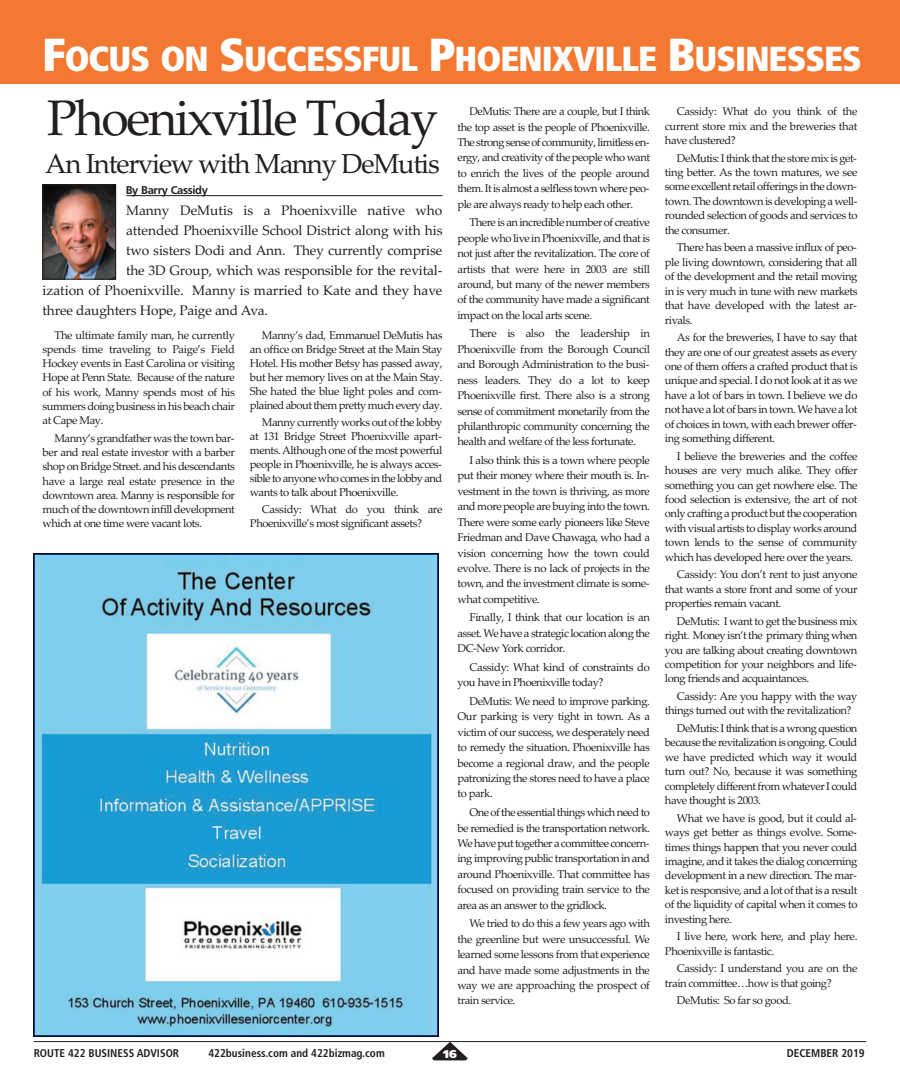
<style>
.page{position:relative;width:900px;height:1092px;background:#fff}
.page>*{position:absolute;margin:0;border:0;box-sizing:border-box;transform-origin:0 0}
.t1{font:50px "Palatino Linotype";letter-spacing:-.045em;color:#231f20}
.t2{font:900 condensed 34.75px "Frutiger";letter-spacing:-.03em;color:#fff}
.t3{font:27.5px "Palatino Linotype";letter-spacing:-.045em;color:#231f20}
.t4{font:13.75px "Palatino Linotype";letter-spacing:-.005em;color:#231f20}
.t5{font:11.25px/15.4px "Palatino Linotype";letter-spacing:-.04em;color:#231f20;text-align:justify}
.t6{font:700 condensed 11.25px "Frutiger";color:#231f20}
.t7{font:700 11.25px "Frutiger";letter-spacing:-.03em;color:#231f20}
.t8{font:900 11.25px "Frutiger";color:#fff}
.s1{font-size:46.25px}
</style>
<div class="page">
<hr style="left:126px;top:195px;width:316px;height:1px;background:#231f20">
<img style="left:44px;top:186px;width:70px;height:91px">
<div style="left:42px;top:184px;width:74px;height:95px;border:1px solid #231f20"></div>
<div style="left:0;top:0;width:900px;height:84px;background:#f37932"></div>
<hr style="left:34px;top:1041px;width:832px;height:1px;background:#231f20">
<svg style="left:432px;top:1041px;width:36px;height:19px"></svg>
<img style="left:34px;top:553px;width:405px;height:483px">
<h2 class="t2" style="left:42px;top:45px;width:821px"><span class="s1">F</span>OCUS ON <span class="s1">S</span>UCCESSFUL <span class="s1">P</span>HOENIXVILLE <span class="s1">B</span>USINESSES</h2>
<h1 class="t1" style="left:47px;top:89px;width:393px">Phoenixville Today</h1>
<h3 class="t3" style="left:45px;top:148px;width:396px">An Interview with Manny DeMutis</h3>
<p class="t7" style="left:126px;top:186px;width:84px">By Barry Cassidy</p>
<p class="t4" style="left:126px;top:202px;width:318px">Manny DeMutis is a Phoenixville native who</p>
<p class="t4" style="left:126px;top:222px;width:318px">attended Phoenixville School District along with his</p>
<p class="t4" style="left:126px;top:242px;width:318px">two sisters Dodi and Ann. They currently comprise</p>
<p class="t4" style="left:126px;top:262px;width:318px">the 3D Group, which was responsible for the revital-</p>
<p class="t4" style="left:43px;top:282px;width:401px">ization of Phoenixville. Manny is married to Kate and they have</p>
<p class="t4" style="left:43px;top:302px;width:227px">three daughters Hope, Paige and Ava.</p>
<p class="t5" style="left:42px;top:327px;width:194px;line-height:14.2px;text-indent:12px">The ultimate family man, he currently spends time traveling to Paige’s Field Hockey events in East Carolina or visiting Hope at Penn State. Because of the nature of his work, Manny spends most of his summers doing business in his beach chair at Cape May.</p>
<p class="t5" style="left:42px;top:430px;width:194px;line-height:14.2px;text-indent:12px">Manny’s grandfather was the town bar&shy;ber and real estate investor with a barber shop on Bridge Street. and his descendants have a large real estate presence in the downtown area. Manny is responsible for much of the downtown infill development which at one time were vacant lots.</p>
<p class="t5" style="left:250px;top:328px;width:194px;line-height:14px;text-indent:12px">Manny’s dad, Emmanuel DeMutis has an office on Bridge Street at the Main Stay Hotel. His mother Betsy has passed away, but her memory lives on at the Main Stay.<br>She hated the blue light poles and com&shy;plained about them pretty much every day.</p>
<p class="t5" style="left:250px;top:415px;width:194px;line-height:14px;text-indent:12px">Manny currently works out of the lobby at 131 Bridge Street Phoenixville apart&shy;ments.Although one of the most powerful people in Phoenixville, he is always acces&shy;sible to anyone who comes in the lobby and wants to talk about Phoenixville.</p>
<p class="t5" style="left:250px;top:502px;width:194px;line-height:14px;text-indent:12px">Cassidy: What do you think are<br>Phoenixville’s most significant assets?</p>
<p class="t5" style="left:458px;top:104px;width:194px;text-indent:12px">DeMutis: There are a couple, but I think the top asset is the people of Phoenixville.<br>The strong sense of community, limitless en&shy;ergy, and creativity of the people who want to enrich the lives of the people around them. It is almost a selfless town where peo&shy;ple are always ready to help each other.</p>
<p class="t5" style="left:457px;top:215px;width:194px;text-indent:12px">There is an incredible number of creative people who live in Phoenixville, and that is not just after the revitalization. The core of artists that were here in 2003 are still around, but many of the newer members of the community have made a significant impact on the local arts scene.</p>
<p class="t5" style="left:457px;top:326px;width:194px;text-indent:12px">There is also the leadership in Phoenixville from the Borough Council and Borough Administration to the busi&shy;ness leaders. They do a lot to keep Phoenixville first. There also is a strong sense of commitment monetarily from the philanthropic community concerning the health and welfare of the less fortunate.</p>
<p class="t5" style="left:457px;top:452px;width:194px;text-indent:12px">I also think this is a town where people put their money where their mouth is. In&shy;vestment in the town is thriving, as more and more people are buying into the town.<br>There were some early pioneers like Steve Friedman and Dave Chawaga, who had a vision concerning how the town could evolve. There is no lack of projects in the town, and the investment climate is some&shy;what competitive.</p>
<p class="t5" style="left:457px;top:609px;width:194px;text-indent:12px">Finally, I think that our location is an asset. We have a strategic location along the DC-New York corridor.</p>
<p class="t5" style="left:457px;top:659px;width:194px;text-indent:12px">Cassidy: What kind of constraints do you have in Phoenixville today?</p>
<p class="t5" style="left:457px;top:693px;width:194px;text-indent:12px">DeMutis: We need to improve parking.<br>Our parking is very tight in town. As a victim of our success, we desperately need to remedy the situation. Phoenixville has become a regional draw, and the people patronizing the stores need to have a place to park.</p>
<p class="t5" style="left:457px;top:804px;width:194px;text-indent:12px">One of the essential things which need to be remedied is the transportation network.<br>We have put together a committee concern&shy;ing improving public transportation in and around Phoenixville. That committee has focused on providing train service to the area as an answer to the gridlock.</p>
<p class="t5" style="left:457px;top:915px;width:194px;text-indent:12px">We tried to do this a few years ago with the greenline but were unsuccessful. We learned some lessons from that experience and have made some adjustments in the way we are approaching the prospect of train service.</p>
<p class="t5" style="left:665px;top:104px;width:194px;line-height:14.4px;text-indent:12px">Cassidy: What do you think of the current store mix and the breweries that have clustered?</p>
<p class="t5" style="left:665px;top:150px;width:194px;line-height:14.4px;text-indent:12px">DeMutis: I think that the store mix is get&shy;ting better. As the town matures, we see some excellent retail offerings in the down&shy;town. The downtown is developing a well&shy;rounded selection of goods and services to the consumer.</p>
<p class="t5" style="left:665px;top:240px;width:194px;line-height:14.4px;text-indent:12px">There has been a massive influx of peo&shy;ple living downtown, considering that all of the development and the retail moving in is very much in tune with new markets that have developed with the latest ar&shy;rivals.</p>
<p class="t5" style="left:665px;top:330px;width:194px;line-height:14.4px;text-indent:12px">As for the breweries, I have to say that they are one of our greatest assets as every one of them offers a crafted product that is unique and special. I do not look at it as we have a lot of bars in town. I believe we do not have a lot of bars in town. We have a lot of choices in town, with each brewer offer&shy;ing something different.</p>
<p class="t5" style="left:665px;top:448px;width:194px;line-height:14.4px;text-indent:12px">I believe the breweries and the coffee houses are very much alike. They offer something you can get nowhere else. The food selection is extensive, the art of not only crafting a product but the cooperation with visual artists to display works around town lends to the sense of community which has developed here over the years.</p>
<p class="t5" style="left:665px;top:567px;width:194px;line-height:14.4px;text-indent:12px">Cassidy: You don’t rent to just anyone that wants a store front and some of your properties remain vacant.</p>
<p class="t5" style="left:665px;top:613px;width:194px;line-height:14.4px;text-indent:12px">DeMutis: I want to get the business mix right. Money isn’t the primary thing when you are talking about creating downtown competition for your neighbors and life&shy;long friends and acquaintances.</p>
<p class="t5" style="left:665px;top:688px;width:194px;line-height:14.4px;text-indent:12px">Cassidy: Are you happy with the way things turned out with the revitalization?</p>
<p class="t5" style="left:665px;top:720px;width:194px;line-height:14.4px;text-indent:12px">DeMutis: I think that is a wrong question because the revitalization is ongoing. Could we have predicted which way it would turn out? No, because it was something completely different from whatever I could have thought is 2003.</p>
<p class="t5" style="left:665px;top:810px;width:194px;line-height:14.4px;text-indent:12px">What we have is good, but it could al&shy;ways get better as things evolve. Some&shy;times things happen that you never could imagine, and it takes the dialog concerning development in a new direction. The mar&shy;ket is responsive, and a lot of that is a result of the liquidity of capital when it comes to investing here.</p>
<p class="t5" style="left:665px;top:929px;width:194px;line-height:14.4px;text-indent:12px">I live here, work here, and play here.<br>Phoenixville is fantastic.</p>
<p class="t5" style="left:665px;top:961px;width:194px;line-height:14.4px;text-indent:12px">Cassidy: I understand you are on the train committee…how is that going?</p>
<p class="t5" style="left:677px;top:992px;width:116px">DeMutis: So far so good.</p>
<p class="t6" style="left:34px;top:1048px;width:147px">ROUTE 422 BUSINESS ADVISOR</p>
<p class="t6" style="left:208px;top:1048px;width:178px">422business.com and 422bizmag.com</p>
<p class="t8" style="left:443px;top:1049px;width:15px">16</p>
<p class="t6" style="left:787px;top:1048px;width:80px">DECEMBER 2019</p>
</div>
